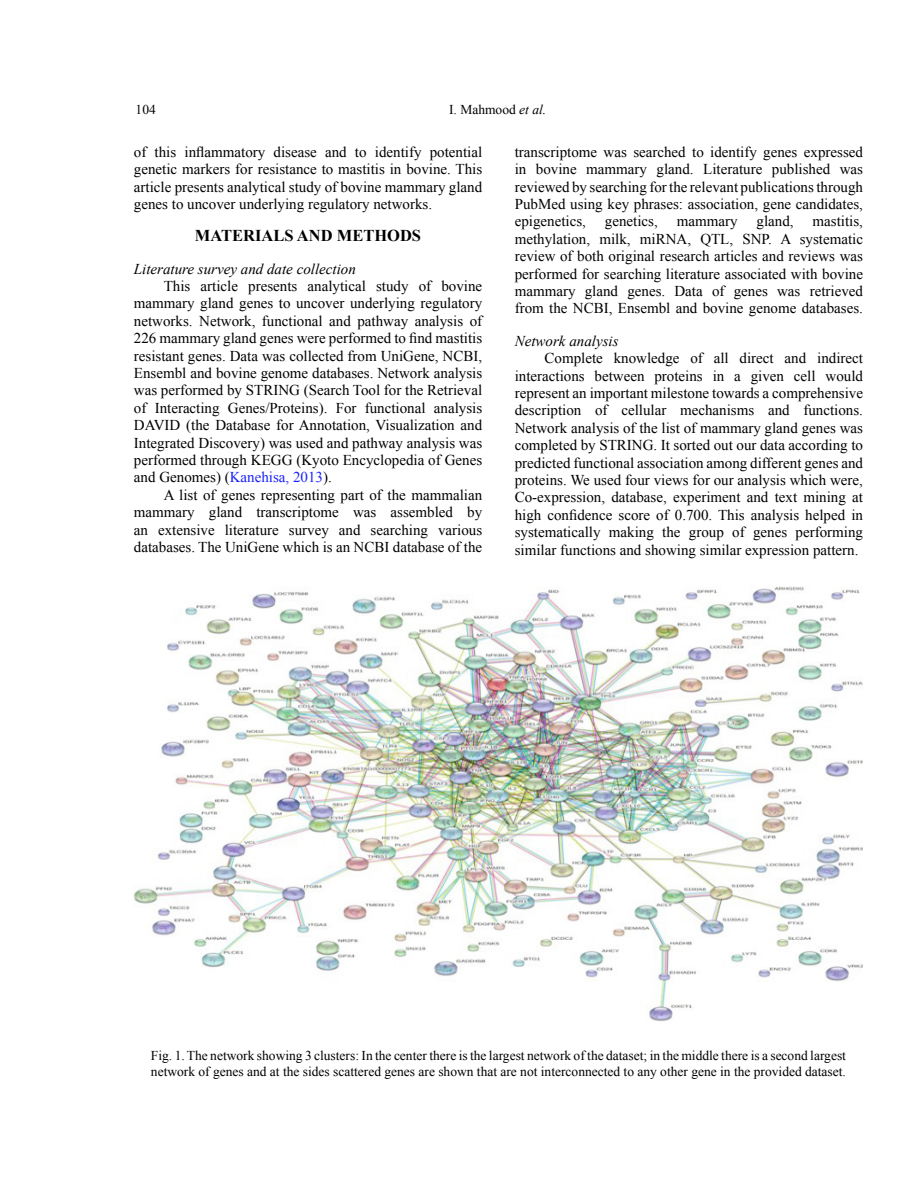
<style>
.page{position:relative;width:918px;height:1188px;background:#fff}
.page>*{position:absolute;margin:0;border:0;box-sizing:border-box;transform-origin:0 0}
.t1{font:700 16.5px "Times New Roman";color:#000}
.t2{font:15px/17.4px "Times New Roman";color:#000;text-align:justify}
.t3{font:italic 15px "Times New Roman";color:#000}
.t4{font:13.5px/16.2px "Times New Roman";color:#000}
.s1{font-style:italic}
.s2{color:#1922fb}
</style>
<div class="page">
<img style="left:134px;top:586px;width:729px;height:435px">
<p class="t4" style="left:449px;top:101px;width:99px">I. Mahmood <span class="s1">et al.</span></p>
<p class="t4" style="left:136px;top:101px;width:22px">104</p>
<p class="t2" style="left:134px;top:143px;width:350px">of this inflammatory disease and to identify potential genetic markers for resistance to mastitis in bovine. This article presents analytical study of bovine mammary gland genes to uncover underlying regulatory networks.</p>
<p class="t1" style="left:195px;top:224px;width:228px">MATERIALS AND METHODS</p>
<p class="t3" style="left:134px;top:258px;width:223px">Literature survey and date collection</p>
<p class="t2" style="left:134px;top:277px;width:350px;text-indent:30px">This article presents analytical study of bovine mammary gland genes to uncover underlying regulatory networks. Network, functional and pathway analysis of 226 mammary gland genes were performed to find mastitis resistant genes. Data was collected from UniGene, NCBI, Ensembl and bovine genome databases. Network analysis was performed by STRING (Search Tool for the Retrieval of Interacting Genes/Proteins). For functional analysis DAVID (the Database for Annotation, Visualization and Integrated Discovery) was used and pathway analysis was performed through KEGG (Kyoto Encyclopedia of Genes and Genomes) (<span class="s2">Kanehisa, 2013</span>).</p>
<p class="t2" style="left:134px;top:486px;width:350px;text-indent:30px">A list of genes representing part of the mammalian mammary gland transcriptome was assembled by an extensive literature survey and searching various databases. The UniGene which is an NCBI database of the</p>
<p class="t2" style="left:515px;top:143px;width:350px">transcriptome was searched to identify genes expressed in bovine mammary gland. Literature published was reviewed by searching for the relevant publications through PubMed using key phrases: association, gene candidates, epigenetics,</p>
<p class="t2" style="left:515px;top:213px;width:350px;text-indent:298px">mastitis, methylation, milk, miRNA, QTL, SNP. A systematic review of both original research articles and reviews was performed for searching literature associated with bovine mammary gland genes. Data of genes was retrieved from the NCBI, Ensembl and bovine genome databases.</p>
<p class="t3" style="left:515px;top:331px;width:105px">Network analysis</p>
<p class="t2" style="left:515px;top:349px;width:350px;text-indent:30px">Complete knowledge of all direct and indirect interactions between proteins in a given cell would represent an important milestone towards a comprehensive description of cellular mechanisms and functions.<br>Network analysis of the list of mammary gland genes was completed by STRING. It sorted out our data according to predicted functional association among different genes and proteins. We used four views for our analysis which were, Co-expression, database, experiment and text mining at high confidence score of 0.700. This analysis helped in systematically making the group of genes performing similar functions and showing similar expression pattern.</p>
<p class="t2" style="left:605px;top:213px;width:54px">genetics,</p>
<p class="t2" style="left:677px;top:213px;width:62px">mammary</p>
<p class="t2" style="left:757px;top:213px;width:39px">gland,</p>
<p class="t4" style="left:151px;top:1047px;width:697px">Fig. 1. The network showing 3 clusters: In the center there is the largest network of the dataset; in the middle there is a second largest network of genes and at the sides scattered genes are shown that are not interconnected to any other gene in the provided dataset.</p>
</div>
